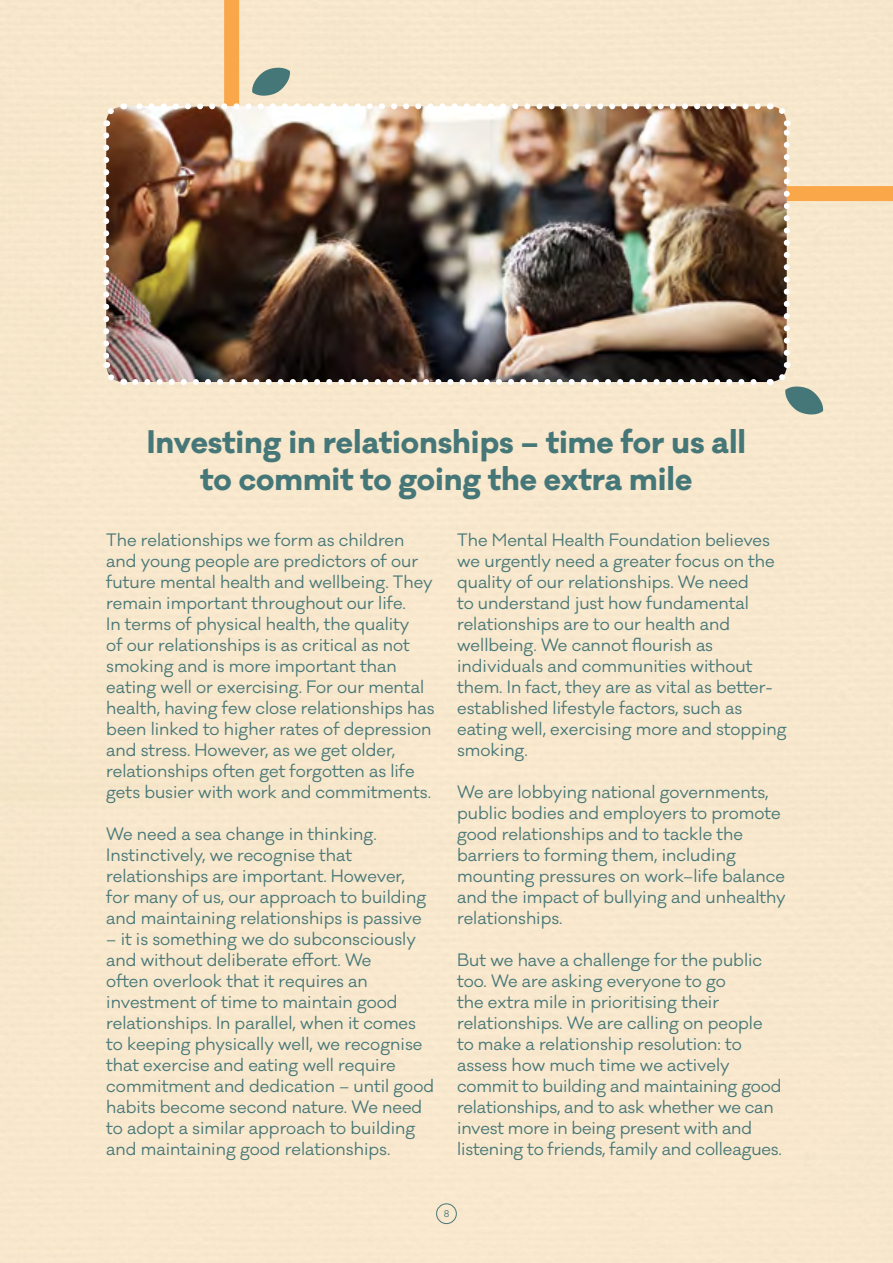
<style>
.page{position:relative;width:893px;height:1263px;background:#fff}
.page>*{position:absolute;margin:0;border:0;box-sizing:border-box;transform-origin:0 0}
.t1{font:700 30px/37.5px "Galano Classic";color:#467778;text-align:center}
.t2{font:16.5px/21px "Galano Classic";color:#467778}
.t3{font:9px "Galano Classic";color:#467778}
</style>
<div class="page">
<div style="left:1px;top:370px;width:892px;height:893px;background:#f8e8cc"></div>
<div style="left:1px;top:0;width:892px;height:370px;background:#f7e7cc"></div>
<hr style="left:0;top:0;width:1px;height:1263px;background:#611a36">
<div style="left:436px;top:1203px;width:21px;height:21px;border:1px solid #467778;border-radius:50%"></div>
<img style="left:106px;top:106px;width:681px;height:276px">
<svg style="left:135px;top:379px;width:629px;height:6px"></svg>
<img style="left:102px;top:135px;width:22px;height:254px">
<svg style="left:769px;top:100px;width:21px;height:253px;background:#9d8167"></svg>
<svg style="left:100px;top:103px;width:658px;height:23px"></svg>
<svg style="left:770px;top:362px;width:54px;height:54px;background:#b5b8a7"></svg>
<svg style="left:251px;top:66px;width:40px;height:31px"></svg>
<h1 class="t1" style="left:147px;top:423px;width:601px">Investing in relationships – time for us all to commit to going the extra mile</h1>
<p class="t2" style="left:106px;top:530px;width:330px">The relationships we form as children and young people are predictors of our future mental health and wellbeing. They remain important throughout our life.<br>In terms of physical health, the quality<br>of our relationships is as critical as not smoking and is more important than eating well or exercising. For our mental health, having few close relationships has been linked to higher rates of depression and stress. However, as we get older, relationships often get forgotten as life gets busier with work and commitments.</p>
<p class="t2" style="left:106px;top:824px;width:321px">We need a sea change in thinking.<br>Instinctively, we recognise that relationships are important. However, for many of us, our approach to building and maintaining relationships is passive</p>
<p class="t2" style="left:106px;top:929px;width:329px">– it is something we do subconsciously and without deliberate effort. We<br>often overlook that it requires an investment of time to maintain good relationships. In parallel, when it comes to keeping physically well, we recognise that exercise and eating well require commitment and dedication – until good habits become second nature. We need to adopt a similar approach to building and maintaining good relationships.</p>
<p class="t2" style="left:457px;top:530px;width:331px">The Mental Health Foundation believes we urgently need a greater focus on the quality of our relationships. We need<br>to understand just how fundamental relationships are to our health and wellbeing. We cannot flourish as individuals and communities without them. In fact, they are as vital as better&shy;established lifestyle factors, such as eating well, exercising more and stopping smoking.</p>
<p class="t2" style="left:457px;top:782px;width:330px">We are lobbying national governments, public bodies and employers to promote good relationships and to tackle the barriers to forming them, including mounting pressures on work–life balance and the impact of bullying and unhealthy relationships.</p>
<p class="t2" style="left:457px;top:950px;width:326px">But we have a challenge for the public too. We are asking everyone to go<br>the extra mile in prioritising their relationships. We are calling on people to make a relationship resolution: to assess how much time we actively commit to building and maintaining good relationships, and to ask whether we can invest more in being present with and listening to friends, family and colleagues.</p>
<p class="t3" style="left:444px;top:1208px;width:7px">8</p>
</div>
